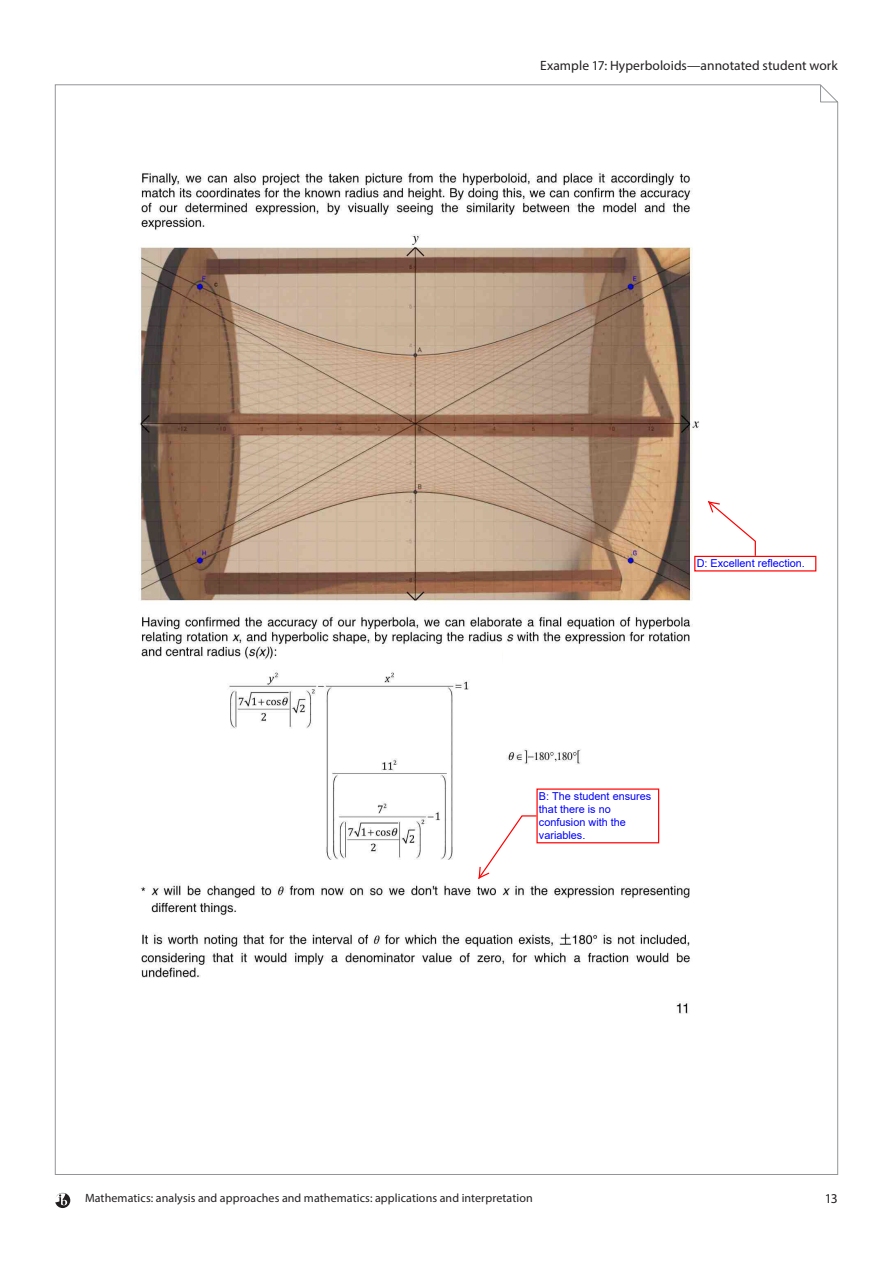
<style>
.page{position:relative;width:893px;height:1263px;background:#fff}
.page>*{position:absolute;margin:0;border:0;box-sizing:border-box;transform-origin:0 0}
.t1{font:13.5px "Myriad Pro";letter-spacing:.005em;color:#231f20}
.t2{font:12px "Myriad Pro";letter-spacing:.005em;color:#231f20}
.t3{font:10.95px/13px "Arial";color:#00f}
</style>
<div class="page">
<svg style="left:817px;top:84px;width:22px;height:21px"></svg>
<svg style="left:55px;top:1192px;width:15px;height:16px"></svg>
<img style="left:139px;top:171px;width:614px;height:843px">
<div style="left:503px;top:647px;width:52px;height:21px;background:#fff"></div>
<svg style="left:706px;top:500px;width:50px;height:56px"></svg>
<div style="left:695px;top:556px;width:121px;height:15px;background:#fff"></div>
<div style="left:694px;top:556px;width:122px;height:15px;border:1px solid #f00"></div>
<svg style="left:477px;top:815px;width:61px;height:65px"></svg>
<div style="left:537px;top:789px;width:122px;height:54px;background:#fff"></div>
<div style="left:536px;top:788px;width:123px;height:55px;border:1px solid #f00"></div>
<p class="t1" style="left:540px;top:58px;width:299px">Example 17: Hyperboloids—annotated student work</p>
<p class="t3" style="left:697px;top:556px;width:110px">D: Excellent reflection.</p>
<p class="t3" style="left:539px;top:789px;width:114px">B: The student ensures that there is no confusion with the variables.</p>
<p class="t2" style="left:85px;top:1190px;width:449px">Mathematics: analysis and approaches and mathematics: applications and interpretation</p>
<p class="t1" style="left:825px;top:1190px;width:15px">13</p>
</div>
